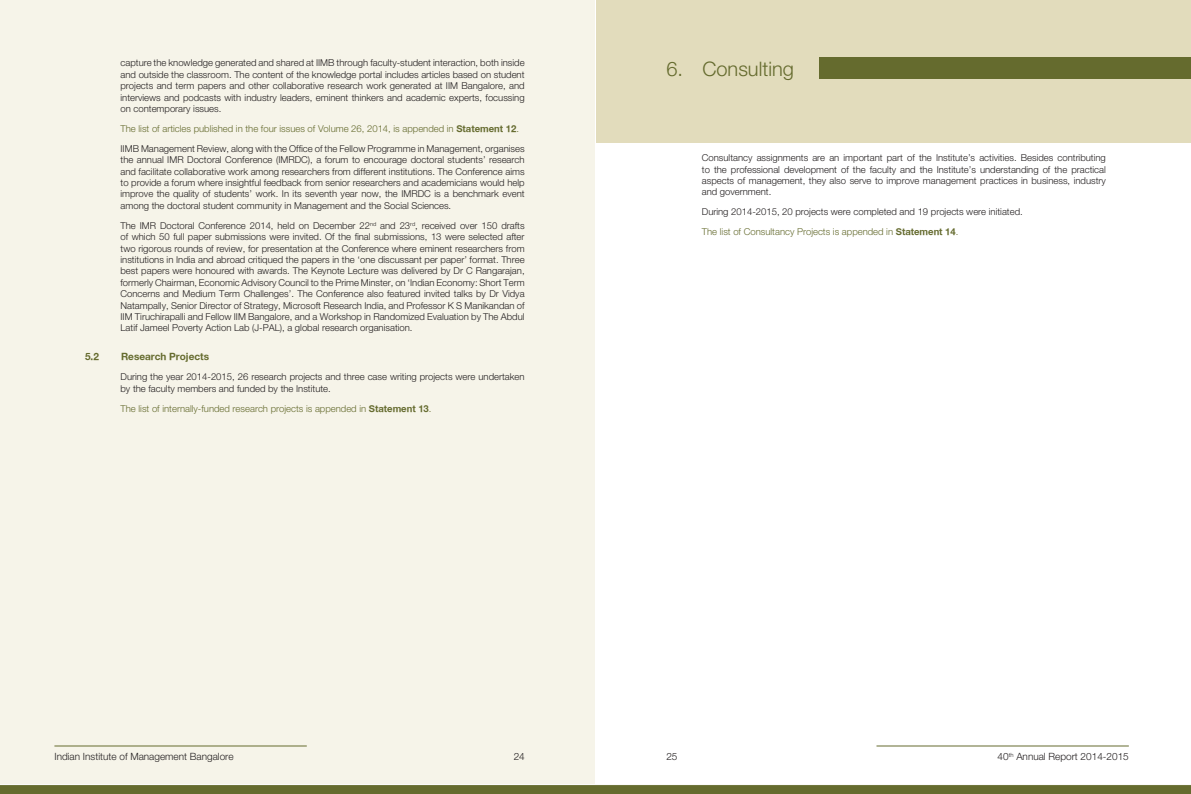
<style>
.page{position:relative;width:1191px;height:794px;background:#fff}
.page>*{position:absolute;margin:0;border:0;box-sizing:border-box;transform-origin:0 0}
.t1{font:300 20px "Helvetica Neue";color:#656b2e}
.t2{font:300 10px "Helvetica Neue";color:#231f20}
.t3{font:700 10px "Helvetica Neue";color:#656b2e}
.t4{font:300 9.5px/11.4px "Helvetica Neue";color:#231f20;text-align:justify}
.t5{font:300 9.5px "Helvetica Neue";color:#656b2f}
.s1{color:#656b2f}
.s2{font-weight:700;color:#656b2f}
.s3{font-weight:700}
</style>
<div class="page">
<div style="left:0;top:0;width:595px;height:793px;background:#f6f4e9"></div>
<hr style="left:54px;top:745px;width:253px;height:1px;background:#656b2e">
<hr style="left:876px;top:745px;width:252px;height:1px;background:#656b2e">
<svg style="left:0;top:784px;width:1191px;height:10px;background:#757a43"></svg>
<div style="left:596px;top:0;width:595px;height:143px;background:#e2dcbc"></div>
<div style="left:819px;top:57px;width:372px;height:22px;background:#656b2e"></div>
<p class="t4" style="left:120px;top:57px;width:405px">capture the knowledge generated and shared at IIMB through faculty-student interaction, both inside and outside the classroom. The content of the knowledge portal includes articles based on student projects and term papers and other collaborative research work generated at IIM Bangalore, and interviews and podcasts with industry leaders, eminent thinkers and academic experts, focussing on contemporary issues.</p>
<p class="t4" style="left:120px;top:118px;width:405px;line-height:19.9px"><span class="s1">The list of articles published in the four issues of Volume 26, 2014, is appended in</span> <span class="s2">Statement 12</span><span class="s1">.<br></span>IIMB Management Review, along with the Office of the Fellow Programme in Management, organises</p>
<p class="t4" style="left:120px;top:154px;width:405px">the annual IMR Doctoral Conference (IMRDC), a forum to encourage doctoral students’ research and facilitate collaborative work among researchers from different institutions. The Conference aims to provide a forum where insightful feedback from senior researchers and academicians would help improve the quality of students’ work. In its seventh year now, the IMRDC is a benchmark event among the doctoral student community in Management and the Social Sciences.</p>
<p class="t4" style="left:120px;top:219px;width:405px">The IMR Doctoral Conference 2014, held on December 22<sup>nd</sup> and 23<sup>rd</sup>, received over 150 drafts of which 50 full paper submissions were invited. Of the final submissions, 13 were selected after two rigorous rounds of review, for presentation at the Conference where eminent researchers from institutions in India and abroad critiqued the papers in the ‘one discussant per paper’ format. Three best papers were honoured with awards. The Keynote Lecture was delivered by Dr C Rangarajan, formerly Chairman, Economic Advisory Council to the Prime Minster, on ‘Indian Economy: Short Term Concerns and Medium Term Challenges’. The Conference also featured invited talks by Dr Vidya Natampally, Senior Director of Strategy, Microsoft Research India, and Professor K S Manikandan of IIM Tiruchirapalli and Fellow IIM Bangalore, and a Workshop in Randomized Evaluation by The Abdul Latif Jameel Poverty Action Lab (J-PAL), a global research organisation.</p>
<p class="t3" style="left:85px;top:351px;width:15px">5.2</p>
<p class="t3" style="left:121px;top:351px;width:89px">Research Projects</p>
<p class="t4" style="left:120px;top:371px;width:405px">During the year 2014-2015, 26 research projects and three case writing projects were undertaken by the faculty members and funded by the Institute.</p>
<p class="t5" style="left:120px;top:402px;width:312px">The list of internally-funded research projects is appended in <span class="s3">Statement 13</span>.</p>
<h1 class="t1" style="left:666px;top:57px;width:129px">6. Consulting</h1>
<p class="t4" style="left:702px;top:152px;width:405px">Consultancy assignments are an important part of the Institute’s activities. Besides contributing to the professional development of the faculty and the Institute’s understanding of the practical aspects of management, they also serve to improve management practices in business, industry and government.</p>
<p class="t4" style="left:702px;top:202px;width:322px;line-height:19.9px">During 2014-2015, 20 projects were completed and 19 projects were initiated.<br><span class="s1">The list of Consultancy Projects is appended in</span> <span class="s2">Statement 14</span><span class="s1">.</span></p>
<p class="t2" style="left:54px;top:750px;width:181px">Indian Institute of Management Bangalore</p>
<p class="t2" style="left:514px;top:750px;width:13px">24</p>
<p class="t2" style="left:997px;top:750px;width:133px">40<sup>th</sup> Annual Report 2014-2015</p>
<p class="t2" style="left:666px;top:750px;width:13px">25</p>
</div>
